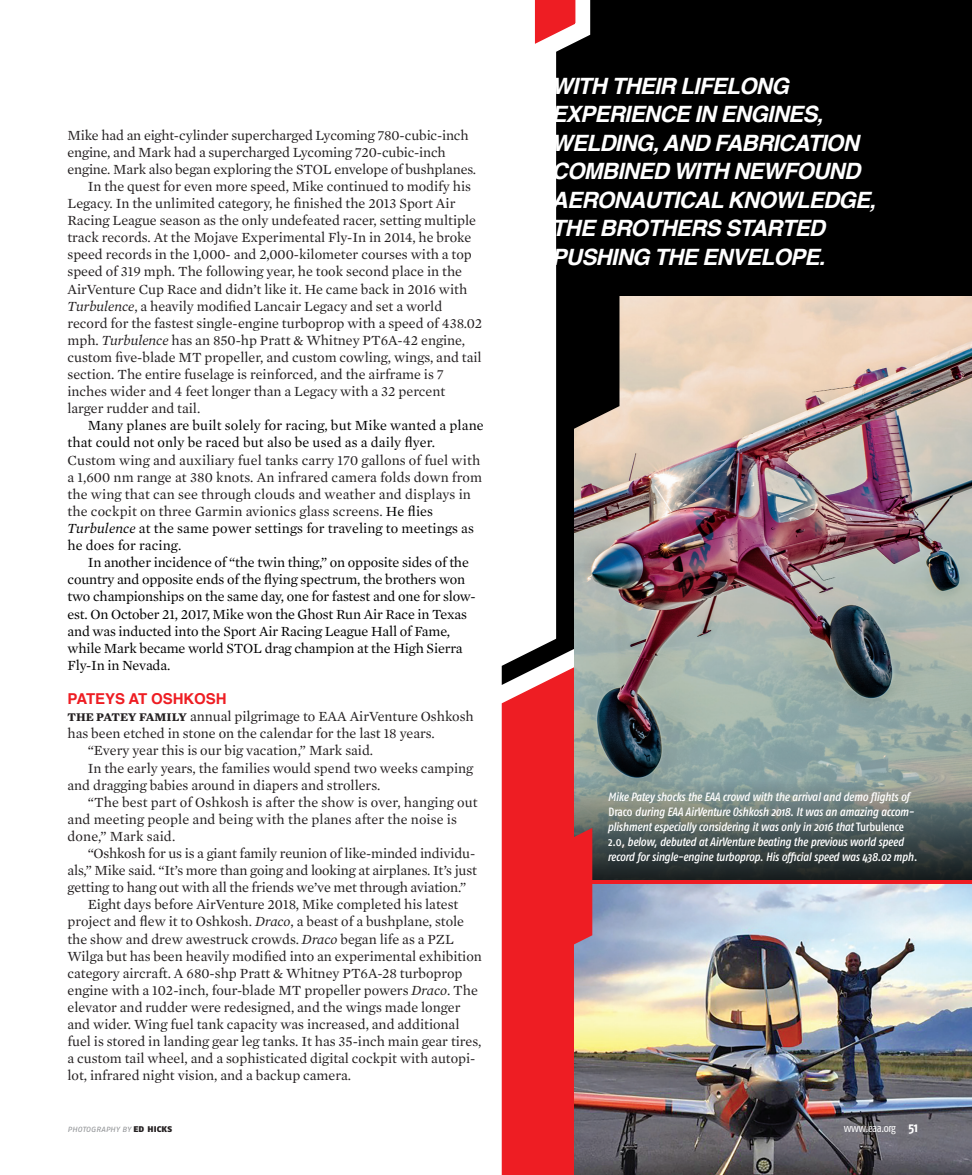
<style>
.page{position:relative;width:972px;height:1175px;background:#fff}
.page>*{position:absolute;margin:0;border:0;box-sizing:border-box;transform-origin:0 0}
.t1{font:italic 700 22.5px/28.5px "Helvetica";letter-spacing:-.035em;color:#fff}
.t2{font:700 15px "Helvetica";letter-spacing:-.005em;color:#ee1d23}
.t3{font:14.25px/17.1px "Mercury Text G1";color:#231f20}
.t4{font:14.25px/17.1px "Mercury Text G1";letter-spacing:-.01em;color:#000}
.t5{font:14.25px/17.1px "Mercury Text G1";letter-spacing:.01em;color:#000}
.t6{font:italic 500 condensed 12px/15px "Fago OT";letter-spacing:-.015em;color:#fff}
.t7{font:condensed 11.25px "Fago OT";letter-spacing:-.045em;color:#fff}
.t8{font:7.5px "Fago OT Extd Ita";letter-spacing:.02em;color:#939598}
.s1{font-style:italic}
.s2{color:#000}
.s3{font-style:italic;color:#000}
.s4{font-weight:700;font-size:12px}
.s5{font-style:normal}
.s6{font-family:"Fago OT Extd";font-weight:900;font-size:8.25px;color:#231f20}
.s7{font-weight:700;font-size:13.5px}
</style>
<div class="page">
<svg style="left:502px;top:638px;width:470px;height:536px;background:#e52a30"></svg>
<div style="left:556px;top:0;width:416px;height:656px;background:#000"></div>
<img style="left:574px;top:296px;width:398px;height:485px">
<svg style="left:574px;top:781px;width:398px;height:98px;background:#53605e"></svg>
<div style="left:565px;top:247px;width:54px;height:186px;background:#000"></div>
<img style="left:574px;top:885px;width:398px;height:289px">
<svg style="left:552px;top:828px;width:40px;height:127px;background:#e6242c"></svg>
<svg style="left:534px;top:0;width:64px;height:83px"></svg>
<p class="t3" style="left:68px;top:125px;width:403px">Mike had an eight-cylinder supercharged Lycoming 780-cubic-inch</p>
<p class="t3" style="left:68px;top:143px;width:380px">engine, and Mark had a supercharged Lycoming 720-cubic-inch</p>
<p class="t3" style="left:68px;top:160px;width:410px">engine. Mark also began exploring the STOL envelope of bushplanes.</p>
<p class="t3" style="left:88px;top:177px;width:385px">In the quest for even more speed, Mike continued to modify his</p>
<p class="t3" style="left:68px;top:194px;width:389px">Legacy. In the unlimited category, he finished the 2013 Sport Air</p>
<p class="t3" style="left:68px;top:211px;width:410px">Racing League season as the only undefeated racer, setting multiple</p>
<p class="t3" style="left:68px;top:228px;width:405px">track records. At the Mojave Experimental Fly-In in 2014, he broke</p>
<p class="t3" style="left:68px;top:245px;width:406px">speed records in the 1,000- and 2,000-kilometer courses with a top</p>
<p class="t3" style="left:68px;top:262px;width:396px">speed of 319 mph. The following year, he took second place in the</p>
<p class="t3" style="left:68px;top:279px;width:401px">AirVenture Cup Race and didn’t like it. He came back in 2016 with</p>
<p class="t3" style="left:68px;top:296px;width:376px"><span class="s1">Turbulence</span>, a heavily modified Lancair Legacy and set a world</p>
<p class="t3" style="left:68px;top:314px;width:416px">record for the fastest single-engine turboprop with a speed of 438.02</p>
<p class="t3" style="left:68px;top:331px;width:399px">mph. <span class="s1">Turbulence</span> has an 850-hp Pratt &amp; Whitney PT6A-42 engine,</p>
<p class="t3" style="left:68px;top:348px;width:416px">custom five-blade MT propeller, and custom cowling, wings, and tail</p>
<p class="t3" style="left:68px;top:365px;width:378px">section. The entire fuselage is reinforced, and the airframe is 7</p>
<p class="t3" style="left:68px;top:382px;width:379px">inches wider and 4 feet longer than a Legacy with a 32 percent</p>
<p class="t3" style="left:68px;top:399px;width:134px">larger rudder and tail.</p>
<p class="t5" style="left:68px;top:416px;width:418px;text-indent:20px">Many planes are built solely for racing, but Mike wanted a plane that could not only be raced but also be used as a daily flyer.</p>
<p class="t3" style="left:68px;top:450px;width:416px">Custom wing and auxiliary fuel tanks carry 170 gallons of fuel with a 1,600 nm range at 380 knots. An infrared camera folds down from the wing that can see through clouds and weather and displays in the cockpit on three Garmin avionics glass screens. <span class="s2">He flies </span><span class="s3">Turbulence</span> <span class="s2">at the same power settings for traveling to meetings as he does for racing.</span></p>
<p class="t4" style="left:68px;top:553px;width:410px;text-indent:20px">In another incidence of “the twin thing,” on opposite sides of the country and opposite ends of the flying spectrum, the brothers won two championships on the same day, one for fastest and one for slow&shy;est. On October 21, 2017, Mike won the Ghost Run Air Race in Texas and was inducted into the Sport Air Racing League Hall of Fame, while Mark became world STOL drag champion at the High Sierra Fly-In in Nevada.</p>
<p class="t2" style="left:68px;top:686px;width:161px">PATEYS AT OSHKOSH</p>
<p class="t3" style="left:68px;top:707px;width:408px"><span class="s4">THE PATEY FAMILY</span> annual pilgrimage to EAA AirVenture Oshkosh</p>
<p class="t3" style="left:67px;top:724px;width:369px">has been etched in stone on the calendar for the last 18 years.</p>
<p class="t3" style="left:88px;top:741px;width:287px">“Every year this is our big vacation,” Mark said.</p>
<p class="t3" style="left:88px;top:758px;width:387px">In the early years, the families would spend two weeks camping</p>
<p class="t3" style="left:67px;top:775px;width:314px">and dragging babies around in diapers and strollers.</p>
<p class="t3" style="left:88px;top:792px;width:392px">“The best part of Oshkosh is after the show is over, hanging out</p>
<p class="t3" style="left:67px;top:809px;width:391px">and meeting people and being with the planes after the noise is</p>
<p class="t3" style="left:67px;top:827px;width:109px">done,” Mark said.</p>
<p class="t3" style="left:88px;top:844px;width:389px">“Oshkosh for us is a giant family reunion of like-minded individu-</p>
<p class="t3" style="left:67px;top:861px;width:411px">als,” Mike said. “It’s more than going and looking at airplanes. It’s just</p>
<p class="t3" style="left:67px;top:878px;width:400px">getting to hang out with all the friends we’ve met through aviation.”</p>
<p class="t3" style="left:88px;top:895px;width:372px">Eight days before AirVenture 2018, Mike completed his latest</p>
<p class="t3" style="left:67px;top:912px;width:398px">project and flew it to Oshkosh. <span class="s1">Draco</span>, a beast of a bushplane, stole</p>
<p class="t3" style="left:67px;top:929px;width:388px">the show and drew awestruck crowds. <span class="s1">Draco</span> began life as a PZL</p>
<p class="t3" style="left:67px;top:946px;width:416px">Wilga but has been heavily modified into an experimental exhibition</p>
<p class="t3" style="left:67px;top:963px;width:397px">category aircraft. A 680-shp Pratt &amp; Whitney PT6A-28 turboprop</p>
<p class="t3" style="left:67px;top:980px;width:412px">engine with a 102-inch, four-blade MT propeller powers <span class="s1">Draco</span>. The</p>
<p class="t3" style="left:67px;top:998px;width:395px">elevator and rudder were redesigned, and the wings made longer</p>
<p class="t3" style="left:67px;top:1015px;width:394px">and wider. Wing fuel tank capacity was increased, and additional</p>
<p class="t3" style="left:67px;top:1032px;width:415px">fuel is stored in landing gear leg tanks. It has 35-inch main gear tires,</p>
<p class="t3" style="left:67px;top:1049px;width:409px">a custom tail wheel, and a sophisticated digital cockpit with autopi-</p>
<p class="t3" style="left:67px;top:1066px;width:285px">lot, infrared night vision, and a backup camera.</p>
<h1 class="t1" style="left:552px;top:72px;width:326px">WITH THEIR LIFELONG<br>EXPERIENCE IN ENGINES,<br>WELDING, AND FABRICATION<br>COMBINED WITH NEWFOUND<br>AERONAUTICAL KNOWLEDGE,<br>THE BROTHERS STARTED<br>PUSHING THE ENVELOPE.</h1>
<p class="t6" style="left:607px;top:789px;width:311px">Mike Patey shocks the EAA crowd with the arrival and demo flights of <span class="s5">Draco</span> during EAA AirVenture Oshkosh 2018. It was an amazing accom&shy;plishment especially considering it was only in 2016 that <span class="s5">Turbulence 2.0</span>, below, debuted at AirVenture beating the previous world speed record for single-engine turboprop. His official speed was 438.02 mph.</p>
<p class="t8" style="left:68px;top:1124px;width:106px">PHOTOGRAPHY BY <span class="s6">ED HICKS</span></p>
<p class="t7" style="left:844px;top:1121px;width:76px">www.eaa.org <span class="s7">51</span></p>
</div>
